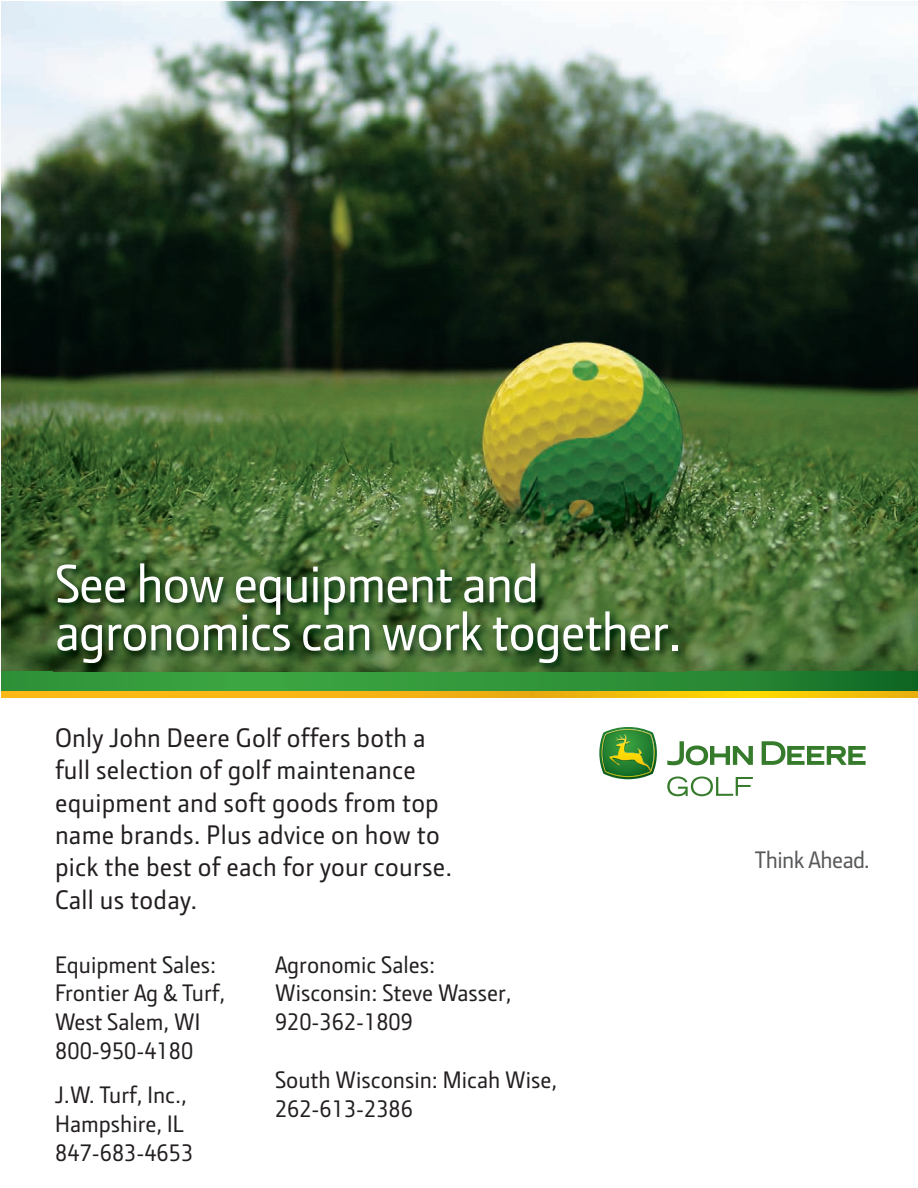
<style>
.page{position:relative;width:918px;height:1188px;background:#fff}
.page>*{position:absolute;margin:0;border:0;box-sizing:border-box;transform-origin:0 0}
.t1{font:54px/48px "JD Sans";letter-spacing:-.02em;color:#fff}
.t2{font:27px/32.4px "JD Sans";letter-spacing:.01em;color:#231f20}
.t3{font:24px/28.8px "JD Sans";color:#231f20}
.t4{font:24px "JD Sans";letter-spacing:-.02em;color:#57585a}
</style>
<div class="page">
<img style="left:1px;top:1px;width:917px;height:671px">
<svg style="left:1px;top:672px;width:917px;height:19px;background:#2e9138"></svg>
<svg style="left:1px;top:691px;width:917px;height:7px;background:#f5ba0e"></svg>
<svg style="left:599px;top:727px;width:58px;height:52px;background:#5f9c48"></svg>
<svg style="left:761px;top:741px;width:104px;height:24px"></svg>
<svg style="left:667px;top:741px;width:86px;height:24px"></svg>
<svg style="left:667px;top:776px;width:86px;height:20px"></svg>
<img style="left:54px;top:560px;width:632px;height:112px">
<h1 class="t1" style="left:55px;top:565px;width:628px">See how equipment and agronomics can work together.</h1>
<p class="t2" style="left:55px;top:724px;width:399px">Only John Deere Golf offers both a full selection of golf maintenance equipment and soft goods from top name brands. Plus advice on how to pick the best of each for your course.<br>Call us today.</p>
<p class="t3" style="left:55px;top:952px;width:171px">Equipment Sales:<br>Frontier Ag &amp; Turf,<br>West Salem, WI<br>800-950-4180</p>
<p class="t3" style="left:55px;top:1082px;width:139px">J.W. Turf, Inc.,<br>Hampshire, IL<br>847-683-4653</p>
<p class="t3" style="left:275px;top:952px;width:238px">Agronomic Sales:<br>Wisconsin: Steve Wasser,<br>920-362-1809</p>
<p class="t3" style="left:275px;top:1067px;width:284px">South Wisconsin: Micah Wise,<br>262-613-2386</p>
<p class="t4" style="left:755px;top:850px;width:117px">Think Ahead.</p>
</div>
